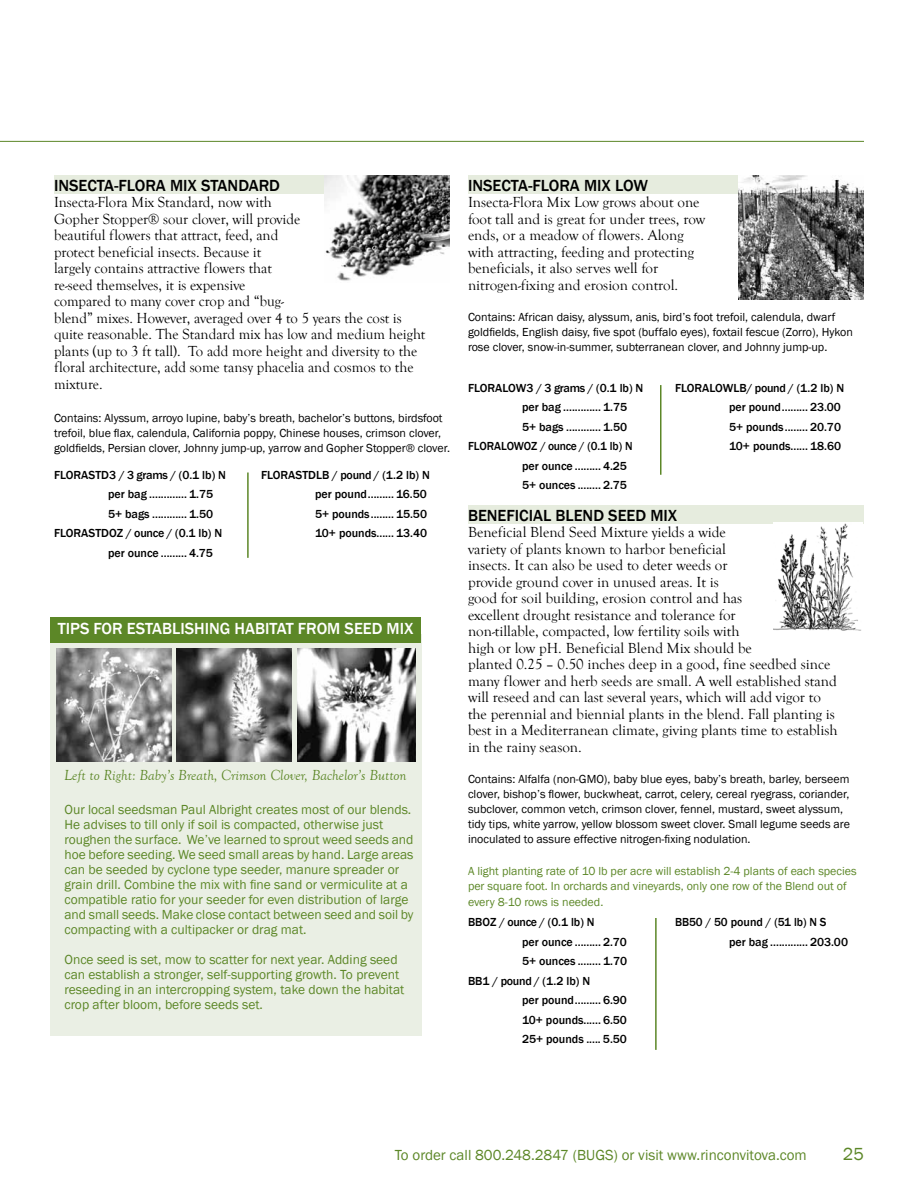
<style>
.page{position:relative;width:918px;height:1188px;background:#fff}
.page>*{position:absolute;margin:0;border:0;box-sizing:border-box;transform-origin:0 0}
.t1{font:18px "Franklin Gothic";color:#5c8727}
.t2{font:500 16.5px "Franklin Gothic";color:#000}
.t3{font:500 16.5px "Franklin Gothic";color:#fff}
.t4{font:15px/16.5px "Goudy Old Style T";color:#000}
.t5{font:15px "Franklin Gothic";color:#5c8727}
.t6{font:italic 15px "Goudy Old Style T";color:#5c8727}
.t7{font:13.5px/15px "Franklin Gothic";color:#5c8727}
.t8{font:12px/15px "Franklin Gothic";color:#000}
.t9{font:500 12px/19.5px "Franklin Gothic";color:#000}
.t10{font:12px/15px "Franklin Gothic";color:#5c8727}
.t11{font:500 12px "Franklin Gothic";color:#000;scale:.96 1}
.t12{font:500 12px "Franklin Gothic";letter-spacing:-.025em;color:#000}
</style>
<div class="page">
<div style="left:468px;top:176px;width:303px;height:18px;background:#e6ecde"></div>
<div style="left:54px;top:176px;width:305px;height:18px;background:#e6ecde"></div>
<div style="left:468px;top:506px;width:396px;height:18px;background:#e6ecde"></div>
<div style="left:51px;top:634px;width:371px;height:402px;background:#eaefe4"></div>
<div style="left:51px;top:617px;width:370px;height:25px;background:#5c8727"></div>
<hr style="left:0;top:141px;width:864px;height:1px;background:#5c8727">
<img style="left:324px;top:176px;width:126px;height:105px">
<hr style="left:247px;top:472px;width:2px;height:86px;background:#5c8727">
<img style="left:738px;top:176px;width:126px;height:124px">
<hr style="left:660px;top:385px;width:2px;height:90px;background:#5c8727">
<img style="left:774px;top:523px;width:88px;height:107px">
<hr style="left:655px;top:918px;width:2px;height:132px;background:#5c8727">
<img style="left:56px;top:648px;width:116px;height:114px">
<img style="left:297px;top:648px;width:119px;height:114px">
<img style="left:177px;top:648px;width:115px;height:114px">
<p class="t2" style="left:54px;top:175px;width:228px">INSECTA-FLORA MIX STANDARD</p>
<p class="t4" style="left:54px;top:194px;width:373px">Insecta-Flora Mix Standard, now with<br>Gopher Stopper® sour clover, will provide<br>beautiful flowers that attract, feed, and<br>protect beneficial insects. Because it<br>largely contains attractive flowers that<br>re-seed themselves, it is expensive<br>compared to many cover crop and “bug-<br>blend” mixes. However, averaged over 4 to 5 years the cost is quite reasonable. The Standard mix has low and medium height plants (up to 3 ft tall). To add more height and diversity to the floral architecture, add some tansy phacelia and cosmos to the mixture.</p>
<p class="t8" style="left:54px;top:411px;width:398px">Contains: Alyssum, arroyo lupine, baby’s breath, bachelor’s buttons, birdsfoot trefoil, blue flax, calendula, California poppy, Chinese houses, crimson clover, goldfields, Persian clover, Johnny jump-up, yarrow and Gopher Stopper® clover.</p>
<p class="t9" style="left:54px;top:465px;width:174px">FLORASTD3 / 3 grams / (0.1 lb) N</p>
<p class="t9" style="left:108px;top:485px;width:107px">per bag ............. 1.75</p>
<p class="t9" style="left:108px;top:504px;width:107px">5+ bags ............ 1.50</p>
<p class="t9" style="left:54px;top:524px;width:170px">FLORASTDOZ / ounce / (0.1 lb) N</p>
<p class="t9" style="left:108px;top:543px;width:106px">per ounce ......... 4.75</p>
<p class="t9" style="left:315px;top:465px;width:116px;text-indent:-54px">FLORASTDLB / pound / (1.2 lb) N per pound......... 16.50<br>5+ pounds........ 15.50<br>10+ pounds...... 13.40</p>
<p class="t3" style="left:58px;top:619px;width:355px">TIPS FOR ESTABLISHING HABITAT FROM SEED MIx</p>
<p class="t6" style="left:64px;top:767px;width:344px">Left to Right: Baby’s Breath, Crimson Clover, Bachelor’s Button</p>
<p class="t7" style="left:64px;top:803px;width:351px">Our local seedsman Paul Albright creates most of our blends.<br>He advises to till only if soil is compacted, otherwise just roughen the surface. We’ve learned to sprout weed seeds and hoe before seeding. We seed small areas by hand. Large areas can be seeded by cyclone type seeder, manure spreader or grain drill. Combine the mix with fine sand or vermiculite at a compatible ratio for your seeder for even distribution of large and small seeds. Make close contact between seed and soil by compacting with a cultipacker or drag mat.</p>
<p class="t7" style="left:64px;top:953px;width:341px">Once seed is set, mow to scatter for next year. Adding seed can establish a stronger, self-supporting growth. To prevent reseeding in an intercropping system, take down the habitat crop after bloom, before seeds set.</p>
<p class="t2" style="left:468px;top:175px;width:181px">INSECTA-FLORA MIX LOW</p>
<p class="t4" style="left:468px;top:194px;width:239px">Insecta-Flora Mix Low grows about one foot tall and is great for under trees, row ends, or a meadow of flowers. Along with attracting, feeding and protecting beneficials, it also serves well for nitrogen-fixing and erosion control.</p>
<p class="t8" style="left:468px;top:310px;width:386px">Contains: African daisy, alyssum, anis, bird’s foot trefoil, calendula, dwarf goldfields, English daisy, five spot (buffalo eyes), foxtail fescue (Zorro), Hykon rose clover, snow-in-summer, subterranean clover, and Johnny jump-up.</p>
<p class="t9" style="left:468px;top:378px;width:177px">FLORALOW3 / 3 grams / (0.1 lb) N</p>
<p class="t9" style="left:522px;top:398px;width:107px">per bag ............. 1.75</p>
<p class="t9" style="left:522px;top:417px;width:107px">5+ bags ............ 1.50</p>
<p class="t11" style="left:468px;top:439px;width:173px">FLORALOWOZ / ounce / (0.1 lb) N</p>
<p class="t9" style="left:522px;top:456px;width:106px">per ounce ......... 4.25</p>
<p class="t9" style="left:522px;top:476px;width:106px">5+ ounces ........ 2.75</p>
<p class="t9" style="left:729px;top:378px;width:117px;text-indent:-54px">FLORALOWLB/ pound / (1.2 lb) N per pound......... 23.00<br>5+ pounds........ 20.70<br>10+ pounds...... 18.60</p>
<p class="t2" style="left:468px;top:505px;width:211px">BENEFICIAL BLEND SEED MIX</p>
<p class="t4" style="left:468px;top:524px;width:371px">Beneficial Blend Seed Mixture yields a wide<br>variety of plants known to harbor beneficial<br>insects. It can also be used to deter weeds or<br>provide ground cover in unused areas. It is<br>good for soil building, erosion control and has<br>excellent drought resistance and tolerance for<br>non-tillable, compacted, low fertility soils with<br>high or low pH. Beneficial Blend Mix should be<br>planted 0.25 – 0.50 inches deep in a good, fine seedbed since many flower and herb seeds are small. A well established stand will reseed and can last several years, which will add vigor to the perennial and biennial plants in the blend. Fall planting is best in a Mediterranean climate, giving plants time to establish in the rainy season.</p>
<p class="t8" style="left:468px;top:772px;width:384px">Contains: Alfalfa (non-GMO), baby blue eyes, baby’s breath, barley, berseem clover, bishop’s flower, buckwheat, carrot, celery, cereal ryegrass, coriander, subclover, common vetch, crimson clover, fennel, mustard, sweet alyssum, tidy tips, white yarrow, yellow blossom sweet clover. Small legume seeds are inoculated to assure effective nitrogen-fixing nodulation.</p>
<p class="t10" style="left:468px;top:864px;width:390px">A light planting rate of 10 lb per acre will establish 2-4 plants of each species per square foot. In orchards and vineyards, only one row of the Blend out of</p>
<p class="t10" style="left:468px;top:895px;width:137px">every 8-10 rows is needed.</p>
<p class="t9" style="left:468px;top:913px;width:128px">BBOZ / ounce / (0.1 lb) N</p>
<p class="t9" style="left:522px;top:932px;width:106px">per ounce ......... 2.70</p>
<p class="t9" style="left:522px;top:952px;width:107px">5+ ounces ........ 1.70</p>
<p class="t12" style="left:468px;top:973px;width:124px">BB1 / pound / (1.2 lb) N</p>
<p class="t9" style="left:522px;top:991px;width:106px">per pound......... 6.90</p>
<p class="t9" style="left:522px;top:1010px;width:106px">10+ pounds...... 6.50</p>
<p class="t9" style="left:522px;top:1030px;width:106px">25+ pounds ..... 5.50</p>
<p class="t9" style="left:729px;top:913px;width:121px;text-indent:-54px">BB50 / 50 pound / (51 lb) N S<br>per bag ............. 203.00</p>
<p class="t5" style="left:395px;top:1146px;width:414px">To order call 800.248.2847 (BUGS) or visit www.rinconvitova.com</p>
<p class="t1" style="left:843px;top:1143px;width:23px">25</p>
</div>
